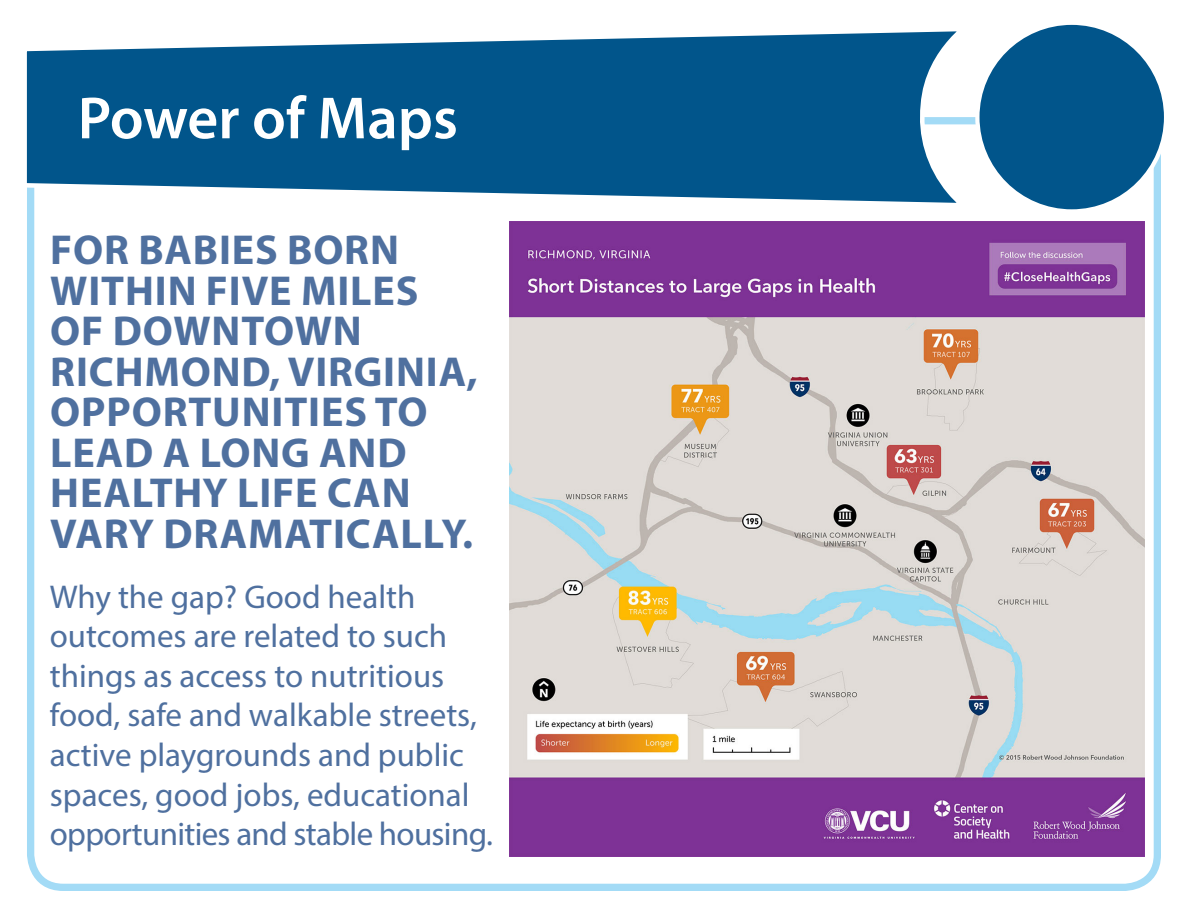
<style>
.page{position:relative;width:1188px;height:918px;background:#fff}
.page>*{position:absolute;margin:0;border:0;box-sizing:border-box;transform-origin:0 0}
.t1{font:600 60px "Myriad Pro";color:#fff}
.t2{font:700 42px/40.5px "Myriad Pro";letter-spacing:.02em;color:#4f709f}
.t3{font:33px/39.6px "Myriad Pro";color:#4f709f}
</style>
<div class="page">
<div style="left:27px;top:117px;width:1134px;height:774px;border:7px solid #a3dbf6;border-radius:33px"></div>
<svg style="left:26px;top:31px;width:949px;height:179px"></svg>
<div style="left:977px;top:23px;width:189px;height:188px;background:#01558b;border-radius:50%"></div>
<div style="left:975px;top:21px;width:193px;height:193px;border:4px solid #fff;border-radius:50%"></div>
<img style="left:509px;top:222px;width:635px;height:634px">
<p class="t1" style="left:78px;top:80px;width:382px">Power of Maps</p>
<p class="t2" style="left:50px;top:229px;width:429px">FOR BABIES BORN<br>WITHIN FIVE MILES<br>OF DOWNTOWN<br>RICHMOND, VIRGINIA,<br>OPPORTUNITIES TO<br>LEAD A LONG AND<br>HEALTHY LIFE CAN<br>VARY DRAMATICALLY.</p>
<p class="t3" style="left:50px;top:576px;width:444px">Why the gap? Good health outcomes are related to such things as access to nutritious food, safe and walkable streets, active playgrounds and public spaces, good jobs, educational opportunities and stable housing.</p>
</div>
